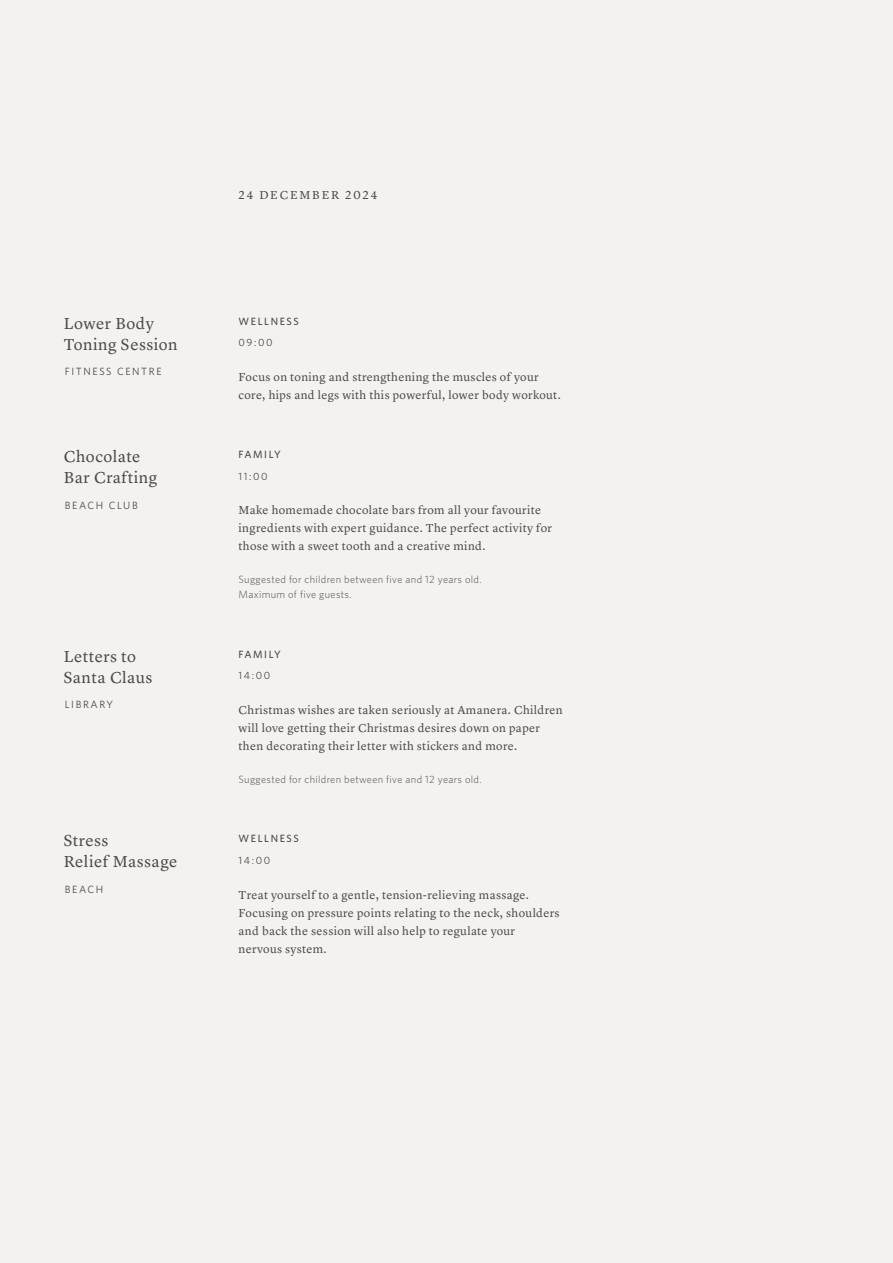
<style>
.page{position:relative;width:893px;height:1263px;background:#f4f2ef}
.page>*{position:absolute;margin:0;border:0;box-sizing:border-box;transform-origin:0 0}
.t1{font:16.5px/21px "Lyon Text Aman Regular";letter-spacing:.03em;color:#4a4a49}
.t2{font:12px/18px "Lyon Text Aman Regular";letter-spacing:.03em;color:#4a4a49}
.t3{font:12px "Lyon Text Aman Regular";letter-spacing:.15em;color:#4a4a49}
.t4{font:300 10.5px/15px "Whitney";letter-spacing:.03em;color:#4a4a49}
.t5{font:10.5px "Whitney";letter-spacing:.15em;color:#4a4a49}
.t6{font:500 10.5px "Whitney";letter-spacing:.15em;color:#4a4a49}
</style>
<div class="page">
<p class="t3" style="left:239px;top:186px;width:140px">24 DECEMBER 2024</p>
<h1 class="t1" style="left:64px;top:311px;width:115px">Lower Body<br>Toning Session</h1>
<p class="t6" style="left:239px;top:314px;width:62px">WELLNESS</p>
<p class="t5" style="left:239px;top:335px;width:36px">09:00</p>
<p class="t5" style="left:65px;top:364px;width:98px">FITNESS CENTRE</p>
<p class="t2" style="left:239px;top:367px;width:324px">Focus on toning and strengthening the muscles of your core, hips and legs with this powerful, lower body workout.</p>
<h1 class="t1" style="left:64px;top:445px;width:95px">Chocolate<br>Bar Crafting</h1>
<p class="t6" style="left:239px;top:447px;width:44px">FAMILY</p>
<p class="t5" style="left:239px;top:469px;width:31px">11:00</p>
<p class="t5" style="left:65px;top:498px;width:74px">BEACH CLUB</p>
<p class="t2" style="left:239px;top:500px;width:315px">Make homemade chocolate bars from all your favourite ingredients with expert guidance. The perfect activity for those with a sweet tooth and a creative mind.</p>
<p class="t4" style="left:239px;top:572px;width:245px">Suggested for children between five and 12 years old.<br>Maximum of five guests.</p>
<h1 class="t1" style="left:64px;top:644px;width:90px">Letters to<br>Santa Claus</h1>
<p class="t6" style="left:239px;top:647px;width:44px">FAMILY</p>
<p class="t5" style="left:239px;top:669px;width:33px">14:00</p>
<p class="t5" style="left:65px;top:698px;width:50px">LIBRARY</p>
<p class="t2" style="left:239px;top:700px;width:326px">Christmas wishes are taken seriously at Amanera. Children will love getting their Christmas desires down on paper then decorating their letter with stickers and more.</p>
<p class="t4" style="left:239px;top:771px;width:245px">Suggested for children between five and 12 years old.</p>
<h1 class="t1" style="left:64px;top:829px;width:115px">Stress<br>Relief Massage</h1>
<p class="t6" style="left:239px;top:832px;width:62px">WELLNESS</p>
<p class="t5" style="left:239px;top:853px;width:33px">14:00</p>
<p class="t5" style="left:65px;top:882px;width:40px">BEACH</p>
<p class="t2" style="left:239px;top:884px;width:322px">Treat yourself to a gentle, tension-relieving massage.<br>Focusing on pressure points relating to the neck, shoulders and back the session will also help to regulate your nervous system.</p>
</div>
